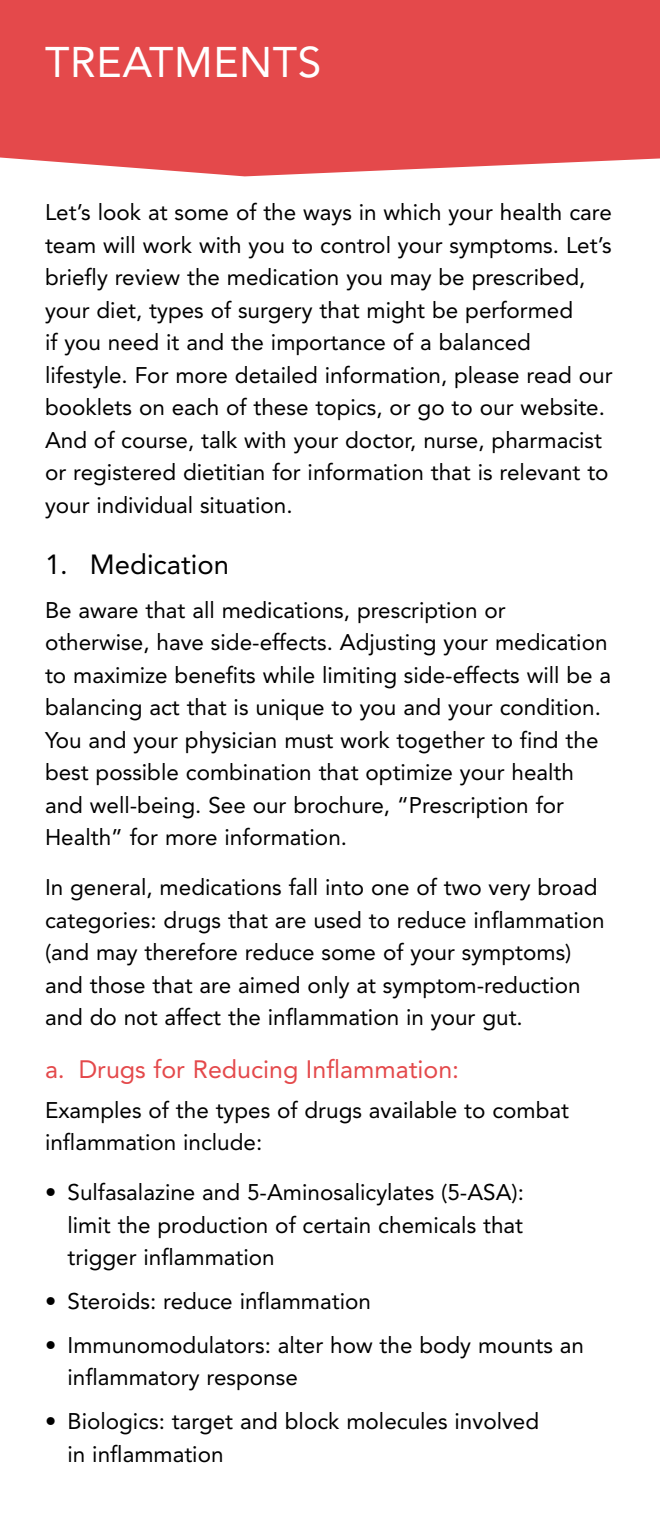
<style>
.page{position:relative;width:660px;height:1530px;background:#fff}
.page>*{position:absolute;margin:0;border:0;box-sizing:border-box;transform-origin:0 0}
.t1{font:42.5px "Avenir";letter-spacing:.015em;color:#fff}
.t2{font:27.5px "Avenir";color:#000}
.t3{font:25px "Avenir";color:#e4494b}
.t4{font:22.5px/32.5px "Avenir";color:#000}
</style>
<div class="page">
<div style="left:0;top:0;width:660px;height:176px;background:#e4494b"></div>
<h1 class="t1" style="left:45px;top:37px;width:278px">TREATMENTS</h1>
<p class="t4" style="left:45px;top:196px;width:569px">Let’s look at some of the ways in which your health care team will work with you to control your symptoms. Let’s briefly review the medication you may be prescribed, your diet, types of surgery that might be performed<br>if you need it and the importance of a balanced lifestyle. For more detailed information, please read our booklets on each of these topics, or go to our website.<br>And of course, talk with your doctor, nurse, pharmacist or registered dietitian for information that is relevant to your individual situation.</p>
<p class="t2" style="left:45px;top:549px;width:186px">1. Medication</p>
<p class="t4" style="left:45px;top:594px;width:568px">Be aware that all medications, prescription or otherwise, have side-effects. Adjusting your medication to maximize benefits while limiting side-effects will be a balancing act that is unique to you and your condition.<br>You and your physician must work together to find the best possible combination that optimize your health and well-being. See our brochure, “Prescription for Health” for more information.</p>
<p class="t4" style="left:45px;top:871px;width:561px">In general, medications fall into one of two very broad categories: drugs that are used to reduce inflammation (and may therefore reduce some of your symptoms) and those that are aimed only at symptom-reduction and do not affect the inflammation in your gut.</p>
<p class="t3" style="left:45px;top:1055px;width:416px">a. Drugs for Reducing Inflammation:</p>
<p class="t4" style="left:45px;top:1094px;width:526px">Examples of the types of drugs available to combat inflammation include:</p>
<p class="t4" style="left:68px;top:1176px;width:458px;text-align:justify;text-indent:-22px">• Sulfasalazine and 5-Aminosalicylates (5-ASA): limit the production of certain chemicals that trigger inflammation</p>
<p class="t4" style="left:45px;top:1285px;width:328px">• Steroids: reduce inflammation</p>
<p class="t4" style="left:68px;top:1329px;width:518px;text-indent:-22px">• Immunomodulators: alter how the body mounts an inflammatory response</p>
<p class="t4" style="left:68px;top:1405px;width:473px;text-indent:-22px">• Biologics: target and block molecules involved in inflammation</p>
</div>
